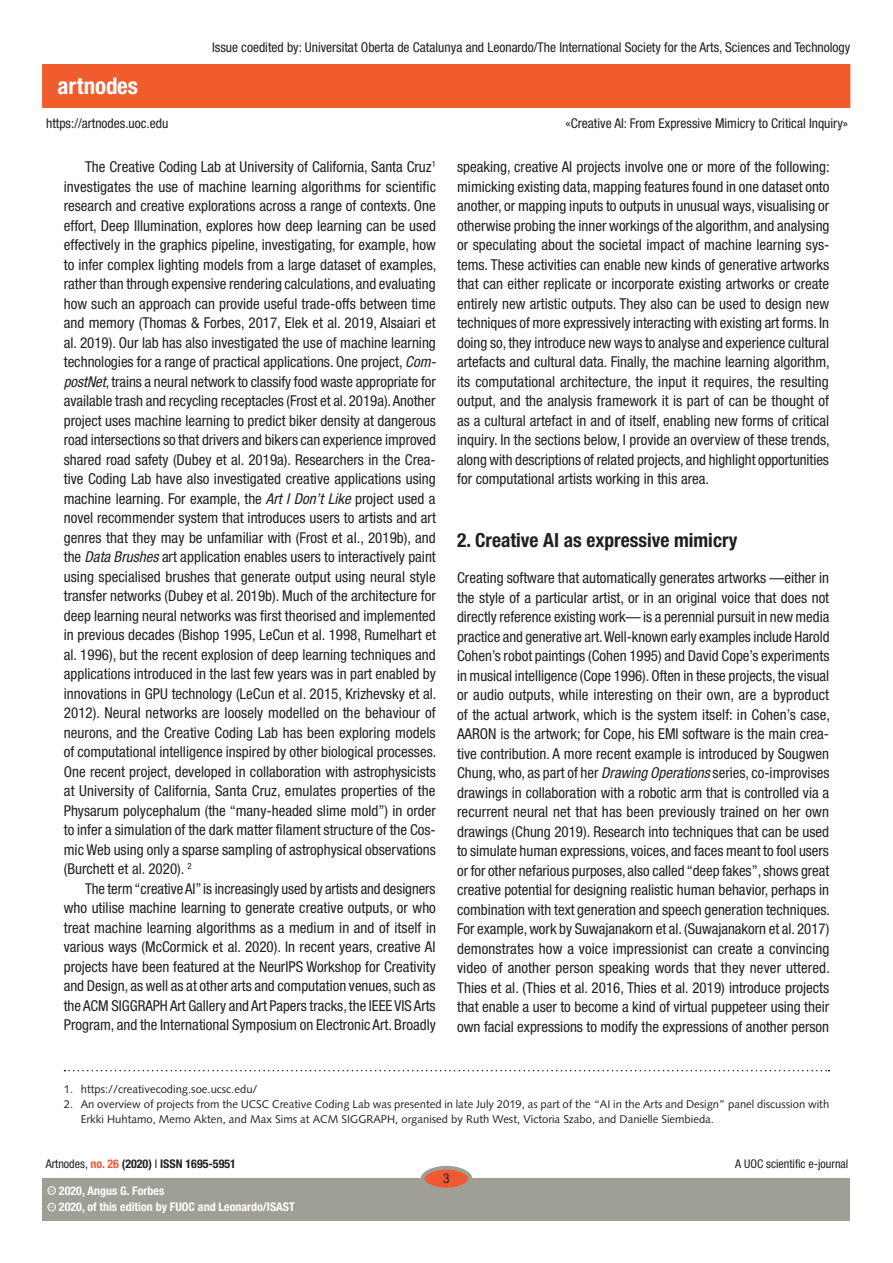
<style>
.page{position:relative;width:893px;height:1263px;background:#fff}
.page>*{position:absolute;margin:0;border:0;box-sizing:border-box;transform-origin:0 0}
.t1{font:700 condensed 22.95px "Helvetica Neue LT Std";color:#fff}
.t2{font:700 condensed 19.5px "Helvetica Neue LT Std";color:#231f20}
.t3{font:condensed 15px/19.5px "Helvetica Neue LT Std";color:#231f20;text-align:justify}
.t4{font:condensed 13.5px "Helvetica Neue LT Std";color:#231f20}
.t5{font:700 condensed 12px "Helvetica Neue LT Std";color:#fff}
.t6{font:700 condensed 12px "Helvetica Neue LT Std";color:#231f20}
.t7{font:condensed 12px "Helvetica Neue LT Std";color:#231f20}
.t8{font:11.25px/15px "Syntax LT Std";color:#231f20}
.t9{font:600 3.9px "Adobe Caslon Pro";color:#fff}
.s1{font-style:italic}
.s2{font-weight:400}
.s3{color:#f05933}
</style>
<div class="page">
<div style="left:43px;top:65px;width:807px;height:42px;background:#f15c2c"></div>
<div style="left:43px;top:1178px;width:807px;height:42px;background:#9f9f95"></div>
<div style="left:422px;top:1168px;width:48px;height:21px;background:#f05933;border-radius:50%"></div>
<div style="left:421px;top:1166px;width:51px;height:25px;border:4px solid #9f9f95;border-radius:50%"></div>
<div style="left:48px;top:1203px;width:8px;height:8px;border:1px solid #fff;border-radius:50%"></div>
<div style="left:48px;top:1186px;width:8px;height:8px;border:1px solid #fff;border-radius:50%"></div>
<svg style="left:65px;top:1070px;width:764px;height:1px"></svg>
<h1 class="t1" style="left:58px;top:72px;width:82px">artnodes</h1>
<p class="t4" style="left:46px;top:115px;width:124px">https://artnodes.uoc.edu</p>
<p class="t4" style="left:212px;top:40px;width:640px">Issue coedited by: Universitat Oberta de Catalunya and Leonardo/The International Society for the Arts, Sciences and Technology</p>
<p class="t4" style="left:566px;top:115px;width:284px">«Creative AI: From Expressive Mimicry to Critical Inquiry»</p>
<p class="t3" style="left:64px;top:157px;width:374px;text-indent:21px">The Creative Coding Lab at University of California, Santa Cruz<sup>1 </sup>investigates the use of machine learning algorithms for scientific research and creative explorations across a range of contexts. One effort, Deep Illumination, explores how deep learning can be used effectively in the graphics pipeline, investigating, for example, how to infer complex lighting models from a large dataset of examples, rather than through expensive rendering calculations, and evaluating how such an approach can provide useful trade-offs between time and memory (Thomas &amp; Forbes, 2017, Elek et al. 2019, Alsaiari et al. 2019). Our lab has also investigated the use of machine learning technologies for a range of practical applications. One project, <span class="s1">Com&shy;postNet</span>, trains a neural network to classify food waste appropriate for available trash and recycling receptacles (Frost et al. 2019a). Another project uses machine learning to predict biker density at dangerous road intersections so that drivers and bikers can experience improved shared road safety (Dubey et al. 2019a). Researchers in the Crea&shy;tive Coding Lab have also investigated creative applications using machine learning. For example, the <span class="s1">Art I Don’t Like</span> project used a novel recommender system that introduces users to artists and art genres that they may be unfamiliar with (Frost et al., 2019b), and the <span class="s1">Data Brushes</span> art application enables users to interactively paint using specialised brushes that generate output using neural style transfer networks (Dubey et al. 2019b). Much of the architecture for deep learning neural networks was first theorised and implemented in previous decades (Bishop 1995, LeCun et al. 1998, Rumelhart et al. 1996), but the recent explosion of deep learning techniques and applications introduced in the last few years was in part enabled by innovations in GPU technology (LeCun et al. 2015, Krizhevsky et al.<br>2012). Neural networks are loosely modelled on the behaviour of neurons, and the Creative Coding Lab has been exploring models of computational intelligence inspired by other biological processes.<br>One recent project, developed in collaboration with astrophysicists at University of California, Santa Cruz, emulates properties of the Physarum polycephalum (the “many-headed slime mold”) in order to infer a simulation of the dark matter filament structure of the Cos&shy;mic Web using only a sparse sampling of astrophysical observations (Burchett et al. 2020). <sup>2</sup></p>
<p class="t3" style="left:64px;top:879px;width:374px;text-indent:21px">The term “creative AI” is increasingly used by artists and designers who utilise machine learning to generate creative outputs, or who treat machine learning algorithms as a medium in and of itself in various ways (McCormick et al. 2020). In recent years, creative AI projects have been featured at the NeurIPS Workshop for Creativity and Design, as well as at other arts and computation venues, such as the ACM SIGGRAPH Art Gallery and Art Papers tracks, the IEEE VIS Arts Program, and the International Symposium on Electronic Art. Broadly</p>
<p class="t3" style="left:457px;top:157px;width:374px">speaking, creative AI projects involve one or more of the following: mimicking existing data, mapping features found in one dataset onto another, or mapping inputs to outputs in unusual ways, visualising or otherwise probing the inner workings of the algorithm, and analysing or speculating about the societal impact of machine learning sys&shy;tems. These activities can enable new kinds of generative artworks that can either replicate or incorporate existing artworks or create entirely new artistic outputs. They also can be used to design new techniques of more expressively interacting with existing art forms. In doing so, they introduce new ways to analyse and experience cultural artefacts and cultural data. Finally, the machine learning algorithm, its computational architecture, the input it requires, the resulting output, and the analysis framework it is part of can be thought of as a cultural artefact in and of itself, enabling new forms of critical inquiry. In the sections below, I provide an overview of these trends, along with descriptions of related projects, and highlight opportunities for computational artists working in this area.</p>
<h2 class="t2" style="left:457px;top:528px;width:282px">2. Creative AI as expressive mimicry</h2>
<p class="t3" style="left:457px;top:568px;width:374px">Creating software that automatically generates artworks —either in the style of a particular artist, or in an original voice that does not directly reference existing work— is a perennial pursuit in new media practice and generative art. Well-known early examples include Harold Cohen’s robot paintings (Cohen 1995) and David Cope’s experiments in musical intelligence (Cope 1996). Often in these projects, the visual or audio outputs, while interesting on their own, are a byproduct of the actual artwork, which is the system itself: in Cohen’s case, AARON is the artwork; for Cope, his EMI software is the main crea&shy;tive contribution. A more recent example is introduced by Sougwen Chung, who, as part of her <span class="s1">Drawing Operations</span> series, co-improvises drawings in collaboration with a robotic arm that is controlled via a recurrent neural net that has been previously trained on her own drawings (Chung 2019). Research into techniques that can be used to simulate human expressions, voices, and faces meant to fool users or for other nefarious purposes, also called “deep fakes”, shows great creative potential for designing realistic human behavior, perhaps in combination with text generation and speech generation techniques.<br>For example, work by Suwajanakorn et al. (Suwajanakorn et al. 2017) demonstrates how a voice impressionist can create a convincing video of another person speaking words that they never uttered.<br>Thies et al. (Thies et al. 2016, Thies et al. 2019) introduce projects that enable a user to become a kind of virtual puppeteer using their own facial expressions to modify the expressions of another person</p>
<p class="t8" style="left:64px;top:1081px;width:195px">1. https://creativecoding.soe.ucsc.edu/</p>
<p class="t8" style="left:81px;top:1096px;width:750px;text-indent:-17px">2. An overview of projects from the UCSC Creative Coding Lab was presented in late July 2019, as part of the “AI in the Arts and Design” panel discussion with<br>Erkki Huhtamo, Memo Akten, and Max Sims at ACM SIGGRAPH, organised by Ruth West, Victoria Szabo, and Danielle Siembieda.</p>
<p class="t6" style="left:46px;top:1157px;width:192px"><span class="s2">Artnodes,</span> <span class="s3">no. 26</span> (2020) <span class="s2">I</span> ISSN 1695-5951</p>
<p class="t9" style="left:49px;top:1205px;width:7px">CC</p>
<p class="t5" style="left:59px;top:1200px;width:237px">2020, of this edition by FUOC and Leonardo/ISAST</p>
<p class="t5" style="left:59px;top:1183px;width:107px">2020, Angus G. Forbes</p>
<p class="t9" style="left:49px;top:1188px;width:7px">CC</p>
<p class="t4" style="left:443px;top:1171px;width:8px">3</p>
<p class="t7" style="left:735px;top:1157px;width:115px">A UOC scientific e-journal</p>
</div>
